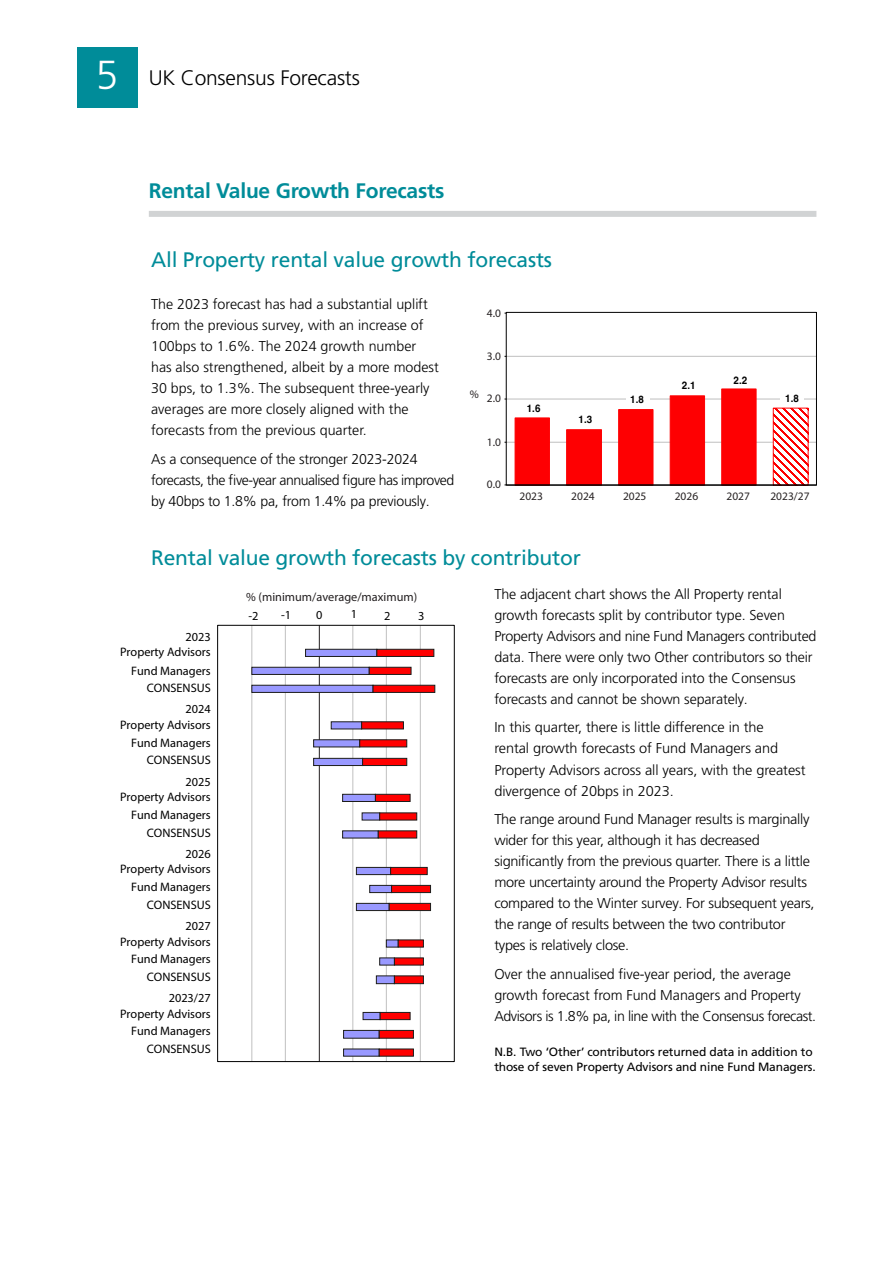
<style>
.page{position:relative;width:893px;height:1263px;background:#fff}
.page>*{position:absolute;margin:0;border:0;box-sizing:border-box;transform-origin:0 0}
.t1{font:21px "Frutiger LT Pro";letter-spacing:-.01em;color:#008c99}
.t2{font:700 21px "Frutiger LT Pro";letter-spacing:-.01em;color:#008c99}
.t3{font:300 21px "Frutiger LT Pro";letter-spacing:-.01em;color:#000}
.t4{font:300 14.25px/21px "Frutiger LT Pro";letter-spacing:-.01em;color:#000}
.t5{font:12.3px/18.1px "Frutiger";color:#000;text-align:right}
.t6{font:700 12.3px "Frutiger";color:#000}
.t7{font:700 12.3px "Frutiger";color:#231f20}
.t8{font:12px/15px "Frutiger LT Pro";letter-spacing:-.01em;color:#000}
.t9{font:11.4px "Frutiger";color:#272223}
.t10{font:700 10.5px "Helvetica";color:#000;scale:.94 1}
.s1{font-size:40.5px;color:#fff}
</style>
<div class="page">
<div style="left:77px;top:47px;width:60px;height:61px;background:#008c99"></div>
<div style="left:149px;top:211px;width:667px;height:6px;background:#d1d3d4"></div>
<hr style="left:506px;top:442px;width:311px;height:1px;background:#bfbfbf">
<hr style="left:506px;top:399px;width:311px;height:1px;background:#bfbfbf">
<hr style="left:506px;top:356px;width:311px;height:1px;background:#bfbfbf">
<svg style="left:775px;top:410px;width:32px;height:73px"></svg>
<div style="left:773px;top:408px;width:36px;height:78px;border:1px solid #fe0002"></div>
<svg style="left:514px;top:388px;width:243px;height:95px"></svg>
<hr style="left:506px;top:485px;width:311px;height:1px;background:#000">
<div style="left:506px;top:312px;width:311px;height:173px;border:1px solid #000"></div>
<div style="left:626px;top:393px;width:23px;height:13px;background:#fff"></div>
<div style="left:780px;top:389px;width:23px;height:14px;background:#fff"></div>
<hr style="left:319px;top:625px;width:1px;height:436px;background:#231f20">
<hr style="left:251px;top:625px;width:1px;height:436px;background:#c0c0c0">
<hr style="left:386px;top:625px;width:1px;height:436px;background:#c0c0c0">
<hr style="left:285px;top:626px;width:1px;height:435px;background:#c0c0c0">
<hr style="left:352px;top:626px;width:1px;height:435px;background:#c0c0c0">
<hr style="left:420px;top:626px;width:1px;height:435px;background:#c0c0c0">
<div style="left:217px;top:625px;width:238px;height:437px;border:1px solid #000"></div>
<svg style="left:251px;top:648px;width:108px;height:409px"></svg>
<svg style="left:359px;top:648px;width:77px;height:409px"></svg>
<h1 class="t3" style="left:96px;top:66px;width:266px"><span class="s1">5</span> UK Consensus Forecasts</h1>
<h1 class="t2" style="left:149px;top:178px;width:297px">Rental Value Growth Forecasts</h1>
<h1 class="t1" style="left:151px;top:247px;width:402px">All Property rental value growth forecasts</h1>
<p class="t4" style="left:151px;top:293px;width:289px">The 2023 forecast has had a substantial uplift from the previous survey, with an increase of 100bps to 1.6%. The 2024 growth number has also strengthened, albeit by a more modest 30 bps, to 1.3%. The subsequent three-yearly averages are more closely aligned with the forecasts from the previous quarter.</p>
<p class="t4" style="left:151px;top:448px;width:305px">As a consequence of the stronger 2023-2024 forecasts, the five-year annualised figure has improved by 40bps to 1.8% pa, from 1.4% pa previously.</p>
<p class="t9" style="left:487px;top:306px;width:16px">4.0</p>
<p class="t9" style="left:487px;top:349px;width:16px">3.0</p>
<p class="t10" style="left:734px;top:373px;width:16px">2.2</p>
<p class="t10" style="left:682px;top:379px;width:16px">2.1</p>
<p class="t9" style="left:470px;top:387px;width:11px">%</p>
<p class="t10" style="left:630px;top:393px;width:16px">1.8</p>
<p class="t10" style="left:785px;top:392px;width:16px">1.8</p>
<p class="t9" style="left:487px;top:392px;width:16px">2.0</p>
<p class="t10" style="left:527px;top:401px;width:16px">1.6</p>
<p class="t10" style="left:579px;top:413px;width:16px">1.3</p>
<p class="t9" style="left:487px;top:435px;width:16px">1.0</p>
<p class="t9" style="left:487px;top:477px;width:16px">0.0</p>
<p class="t9" style="left:520px;top:489px;width:25px">2023</p>
<p class="t9" style="left:571px;top:489px;width:25px">2024</p>
<p class="t9" style="left:623px;top:489px;width:25px">2025</p>
<p class="t9" style="left:675px;top:489px;width:25px">2026</p>
<p class="t9" style="left:726px;top:489px;width:25px">2027</p>
<p class="t9" style="left:770px;top:489px;width:41px">2023/27</p>
<h1 class="t1" style="left:151px;top:545px;width:431px">Rental value growth forecasts by contributor</h1>
<p class="t4" style="left:494px;top:583px;width:324px">The adjacent chart shows the All Property rental growth forecasts split by contributor type. Seven Property Advisors and nine Fund Managers contributed data. There were only two Other contributors so their forecasts are only incorporated into the Consensus forecasts and cannot be shown separately.</p>
<p class="t4" style="left:494px;top:717px;width:313px">In this quarter, there is little difference in the<br>rental growth forecasts of Fund Managers and Property Advisors across all years, with the greatest divergence of 20bps in 2023.</p>
<p class="t4" style="left:494px;top:809px;width:322px">The range around Fund Manager results is marginally wider for this year, although it has decreased significantly from the previous quarter. There is a little more uncertainty around the Property Advisor results compared to the Winter survey. For subsequent years, the range of results between the two contributor types is relatively close.</p>
<p class="t4" style="left:494px;top:963px;width:323px">Over the annualised five-year period, the average growth forecast from Fund Managers and Property<br>Advisors is 1.8% pa, in line with the Consensus forecast.</p>
<p class="t8" style="left:494px;top:1044px;width:323px">N.B. Two ‘Other’ contributors returned data in addition to those of seven Property Advisors and nine Fund Managers.</p>
<p class="t7" style="left:246px;top:589px;width:172px">% (minimum/average/maximum)</p>
<p class="t5" style="left:249px;top:606px;width:12px">-2</p>
<p class="t5" style="left:281px;top:606px;width:12px">-1</p>
<p class="t5" style="left:316px;top:606px;width:8px">0</p>
<p class="t5" style="left:351px;top:605px;width:8px">1</p>
<p class="t5" style="left:384px;top:606px;width:8px">2</p>
<p class="t5" style="left:418px;top:606px;width:8px">3</p>
<p class="t6" style="left:186px;top:629px;width:27px">2023</p>
<p class="t5" style="left:120px;top:643px;width:92px">Property Advisors<br>Fund Managers<br>CONSENSUS</p>
<p class="t6" style="left:186px;top:702px;width:27px">2024</p>
<p class="t5" style="left:120px;top:715px;width:92px">Property Advisors<br>Fund Managers<br>CONSENSUS</p>
<p class="t6" style="left:186px;top:774px;width:27px">2025</p>
<p class="t5" style="left:120px;top:787px;width:92px">Property Advisors<br>Fund Managers<br>CONSENSUS</p>
<p class="t6" style="left:186px;top:846px;width:27px">2026</p>
<p class="t5" style="left:120px;top:859px;width:92px">Property Advisors<br>Fund Managers<br>CONSENSUS</p>
<p class="t6" style="left:186px;top:918px;width:27px">2027</p>
<p class="t5" style="left:120px;top:932px;width:92px">Property Advisors<br>Fund Managers<br>CONSENSUS</p>
<p class="t6" style="left:169px;top:990px;width:44px">2023/27</p>
<p class="t5" style="left:120px;top:1004px;width:92px">Property Advisors<br>Fund Managers<br>CONSENSUS</p>
</div>
